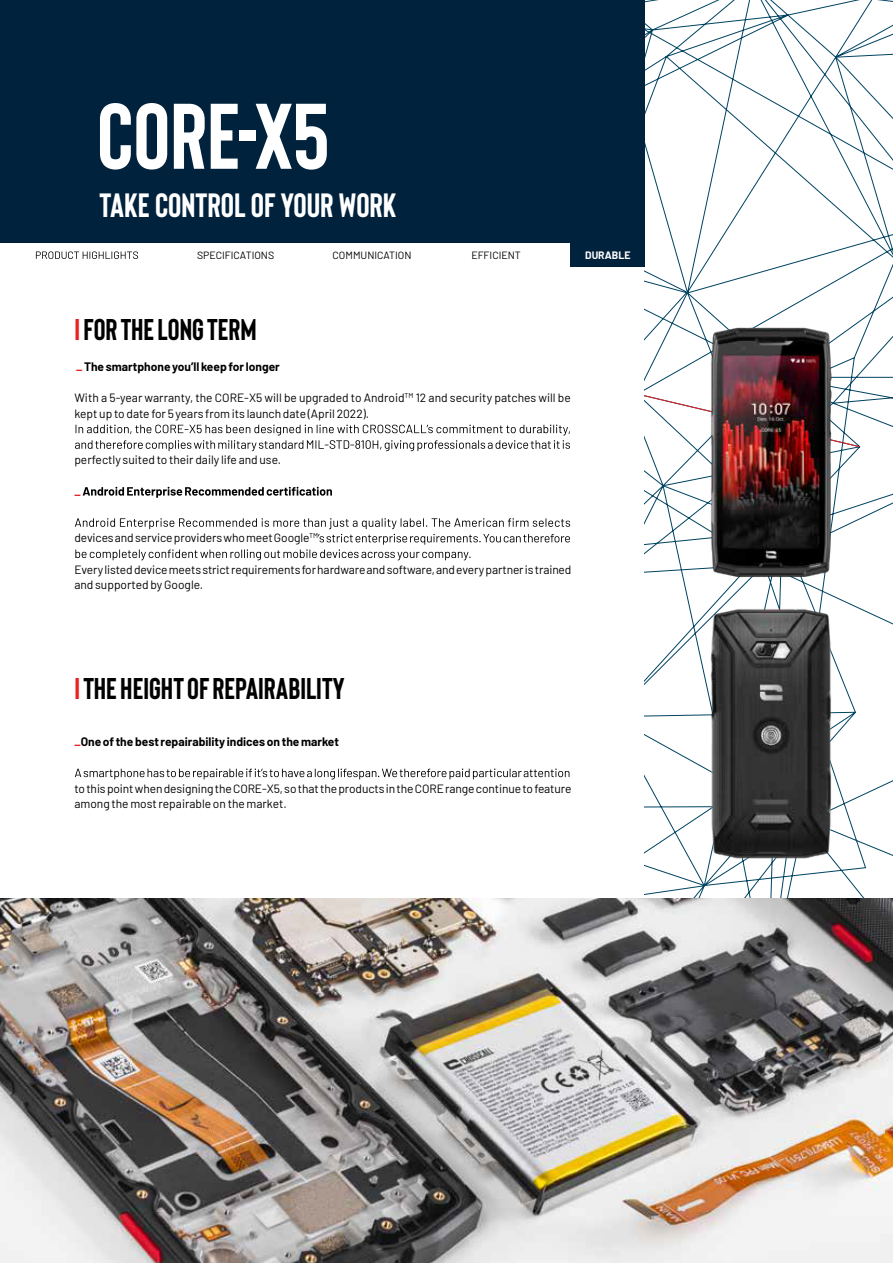
<style>
.page{position:relative;width:893px;height:1263px;background:#fff}
.page>*{position:absolute;margin:0;border:0;box-sizing:border-box;transform-origin:0 0}
.t1{font:700 92.85px "Bison";color:#fff}
.t2{font:700 33.6px "Bison";color:#fff}
.t3{font:700 30px "Bison";color:#000}
.t4{font:12px/15.6px "Barlow";letter-spacing:-.005em;color:#000}
.t5{font:700 12px "Barlow";color:#000}
.t6{font:700 12px "Barlow";color:#e52325}
.t7{font:10.5px "Barlow";color:#000}
.t8{font:700 10.5px "Barlow";color:#fff}
.s1{color:#e52325}
</style>
<div class="page">
<svg style="left:645px;top:0;width:248px;height:899px"></svg>
<svg style="left:645px;top:256px;width:216px;height:319px"></svg>
<svg style="left:75px;top:425px;width:495px;height:26px"></svg>
<svg style="left:83px;top:487px;width:249px;height:11px"></svg>
<svg style="left:75px;top:518px;width:495px;height:42px"></svg>
<svg style="left:75px;top:768px;width:494px;height:11px"></svg>
<img style="left:0;top:899px;width:893px;height:364px">
<div style="left:0;top:0;width:645px;height:243px;background:#00223c"></div>
<div style="left:571px;top:243px;width:74px;height:24px;background:#00223c"></div>
<svg style="left:36px;top:251px;width:102px;height:8px"></svg>
<img style="left:678px;top:304px;width:190px;height:271px">
<img style="left:644px;top:575px;width:249px;height:315px">
<h1 class="t1" style="left:97px;top:78px;width:234px">CORE-X5</h1>
<h2 class="t2" style="left:100px;top:184px;width:298px">TAKE CONTROL OF YOUR WORK</h2>
<p class="t7" style="left:197px;top:247px;width:78px">SPECIFICATIONS</p>
<p class="t7" style="left:333px;top:247px;width:80px">COMMUNICATION</p>
<p class="t7" style="left:471px;top:247px;width:51px">EFFICIENT</p>
<p class="t8" style="left:585px;top:247px;width:47px">DURABLE</p>
<h3 class="t3" style="left:74px;top:310px;width:184px"><span class="s1">I</span>FORTHELONGTERM</h3>
<p class="t5" style="left:76px;top:357px;width:205px"><span class="s1">_</span> The smartphone you’ll keepforlonger</p>
<p class="t4" style="left:74px;top:389px;width:498px">With a 5-year warranty, the CORE-X5 will be upgraded to Android<sup>TM</sup> 12 and security patches will be kept up to date for 5 years from its launch date (April 2022).</p>
<p class="t4" style="left:74px;top:451px;width:208px">perfectly suited to their daily life and use.</p>
<p class="t6" style="left:74px;top:482px;width:8px">_</p>
<p class="t4" style="left:74px;top:529px;width:245px">devicesandserviceproviderswhomeetGoogle<sup>TM</sup></p>
<p class="t4" style="left:74px;top:560px;width:499px">Everylisteddevicemeetsstrictrequirementsforhardwareandsoftware,andeverypartneristrained and supported byGoogle.</p>
<h3 class="t3" style="left:74px;top:670px;width:272px"><span class="s1">I</span>THEHEIGHTOFREPAIRABILITY</h3>
<p class="t5" style="left:74px;top:733px;width:266px"><span class="s1">_</span>One ofthebestrepairability indices on the market</p>
<p class="t4" style="left:74px;top:780px;width:499px">tothispointwhendesigningtheCORE-X5,sothattheproductsintheCORErangecontinuetofeature among the mostrepairable on the market.</p>
</div>
